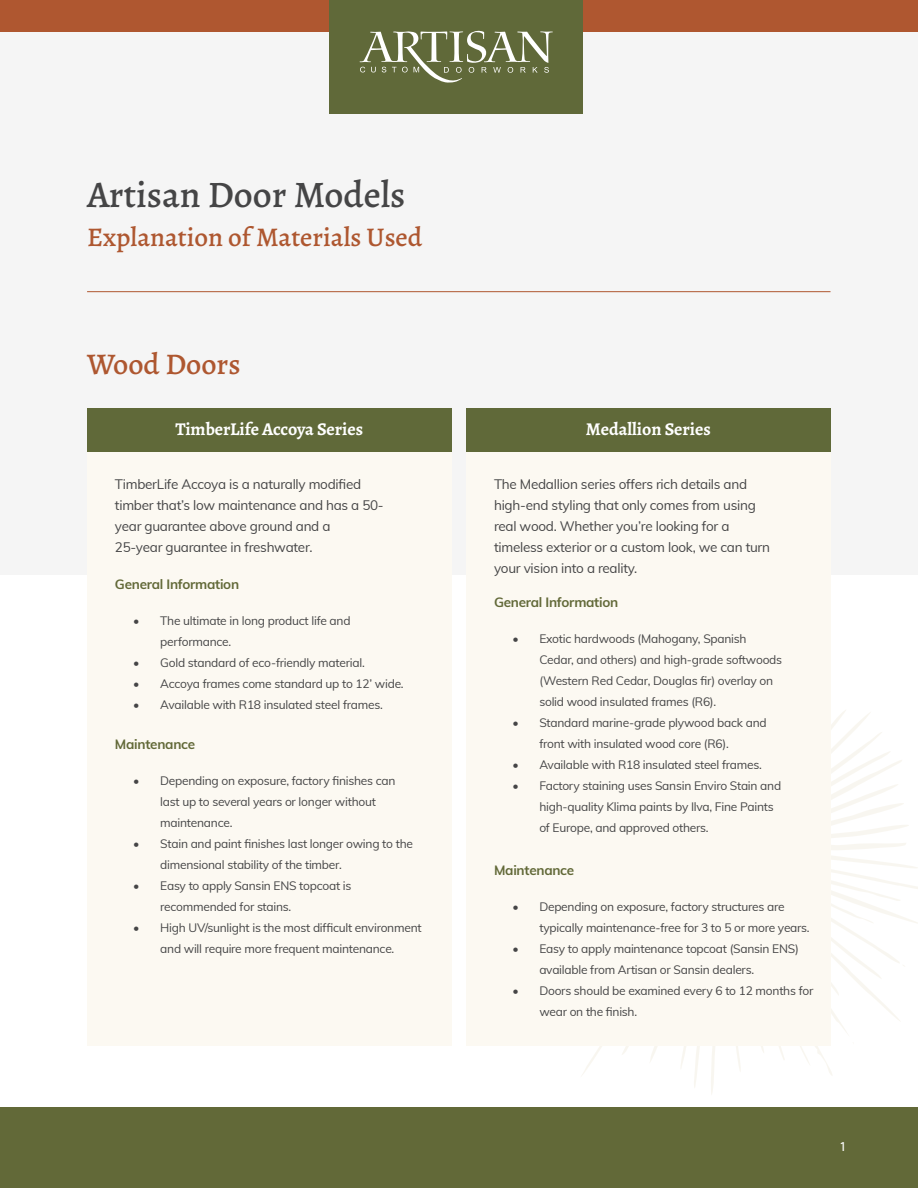
<style>
.page{position:relative;width:918px;height:1188px;background:#fff}
.page>*{position:absolute;margin:0;border:0;box-sizing:border-box;transform-origin:0 0}
.t1{font:500 37.5px "Alegreya";color:#454546}
.t2{font:500 30px "Alegreya";color:#ae5730}
.t3{font:500 27px "Alegreya";color:#ae5730}
.t4{font:700 18px "Alegreya";color:#fff}
.t5{font:15px "Mukta Mahee";color:#fff}
.t6{font:13.5px/21px "Muli";letter-spacing:-.02em;color:#454546}
.t7{font:700 13.5px "Muli";letter-spacing:-.02em;color:#626938}
.t8{font:12px/21px "Muli";letter-spacing:-.02em;color:#454546}
</style>
<div class="page">
<div style="left:0;top:0;width:918px;height:32px;background:#af5730"></div>
<div style="left:0;top:1107px;width:917px;height:81px;background:#626938"></div>
<svg style="left:582px;top:710px;width:336px;height:384px"></svg>
<div style="left:0;top:32px;width:918px;height:543px;background:#f5f5f5"></div>
<div style="left:87px;top:408px;width:364px;height:44px;background:#606939"></div>
<div style="left:330px;top:0;width:253px;height:113px;background:#606939"></div>
<svg style="left:360px;top:31px;width:193px;height:52px"></svg>
<hr style="left:87px;top:291px;width:744px;height:1px;background:#af5730">
<div style="left:87px;top:452px;width:364px;height:594px;background:#fcf9f2"></div>
<div style="left:466px;top:408px;width:365px;height:44px;background:#606939"></div>
<div style="left:466px;top:452px;width:365px;height:594px;background:#fcf9f2"></div>
<p class="t1" style="left:87px;top:170px;width:320px">Artisan Door Models</p>
<p class="t3" style="left:87px;top:219px;width:337px">Explanation of Materials Used</p>
<p class="t2" style="left:87px;top:345px;width:155px">Wood Doors</p>
<p class="t4" style="left:175px;top:417px;width:189px">TimberLife Accoya Series</p>
<p class="t6" style="left:115px;top:473px;width:270px">TimberLife Accoya is a naturally modified timber that’s low maintenance and has a 50- year guarantee above ground and a</p>
<p class="t6" style="left:115px;top:536px;width:199px">25-year guarantee in freshwater.</p>
<p class="t7" style="left:115px;top:574px;width:126px">General Information</p>
<p class="t8" style="left:160px;top:610px;width:192px;text-indent:-27px">• The ultimate in long product life and performance.</p>
<p class="t8" style="left:133px;top:652px;width:233px">• Gold standard of eco-friendly material.</p>
<p class="t8" style="left:133px;top:673px;width:272px">• Accoya frames come standard up to 12’ wide.</p>
<p class="t8" style="left:133px;top:694px;width:251px">• Available with R18 insulated steel frames.</p>
<p class="t7" style="left:115px;top:734px;width:82px">Maintenance</p>
<p class="t8" style="left:160px;top:770px;width:237px;text-indent:-27px">• Depending on exposure, factory finishes can last up to several years or longer without maintenance.</p>
<p class="t8" style="left:160px;top:833px;width:254px;text-indent:-27px">• Stain and paint finishes last longer owing to the dimensional stability of the timber.</p>
<p class="t8" style="left:160px;top:875px;width:193px;text-indent:-27px">• Easy to apply Sansin ENS topcoat is recommended for stains.</p>
<p class="t8" style="left:133px;top:917px;width:290px;text-align:center">• High UV/sunlight is the most difficult environment and will require more frequent maintenance.</p>
<p class="t4" style="left:586px;top:417px;width:126px">Medallion Series</p>
<p class="t6" style="left:494px;top:473px;width:278px">The Medallion series offers rich details and high-end styling that only comes from using real wood. Whether you’re looking for a timeless exterior or a custom look, we can turn your vision into a reality.</p>
<p class="t7" style="left:494px;top:592px;width:126px">General Information</p>
<p class="t8" style="left:539px;top:628px;width:244px;text-indent:-27px">• Exotic hardwoods (Mahogany, Spanish Cedar, and others) and high-grade softwoods (Western Red Cedar, Douglas fir) overlay on solid wood insulated frames (R6).</p>
<p class="t8" style="left:539px;top:712px;width:229px;text-indent:-27px">• Standard marine-grade plywood back and front with insulated wood core (R6).</p>
<p class="t8" style="left:512px;top:754px;width:251px">• Available with R18 insulated steel frames.</p>
<p class="t8" style="left:539px;top:775px;width:243px;text-indent:-27px">• Factory staining uses Sansin Enviro Stain and high-quality Klima paints by Ilva, Fine Paints of Europe, and approved others.</p>
<p class="t7" style="left:494px;top:860px;width:82px">Maintenance</p>
<p class="t8" style="left:539px;top:896px;width:272px;text-indent:-27px">• Depending on exposure, factory structures are typically maintenance-free for 3 to 5 or more years.</p>
<p class="t8" style="left:539px;top:938px;width:261px;text-indent:-27px">• Easy to apply maintenance topcoat (Sansin ENS) available from Artisan or Sansin dealers.</p>
<p class="t8" style="left:539px;top:980px;width:276px;text-indent:-27px">• Doors should be examined every 6 to 12 months for wear on the finish.</p>
<p class="t5" style="left:840px;top:1137px;width:7px">1</p>
</div>
